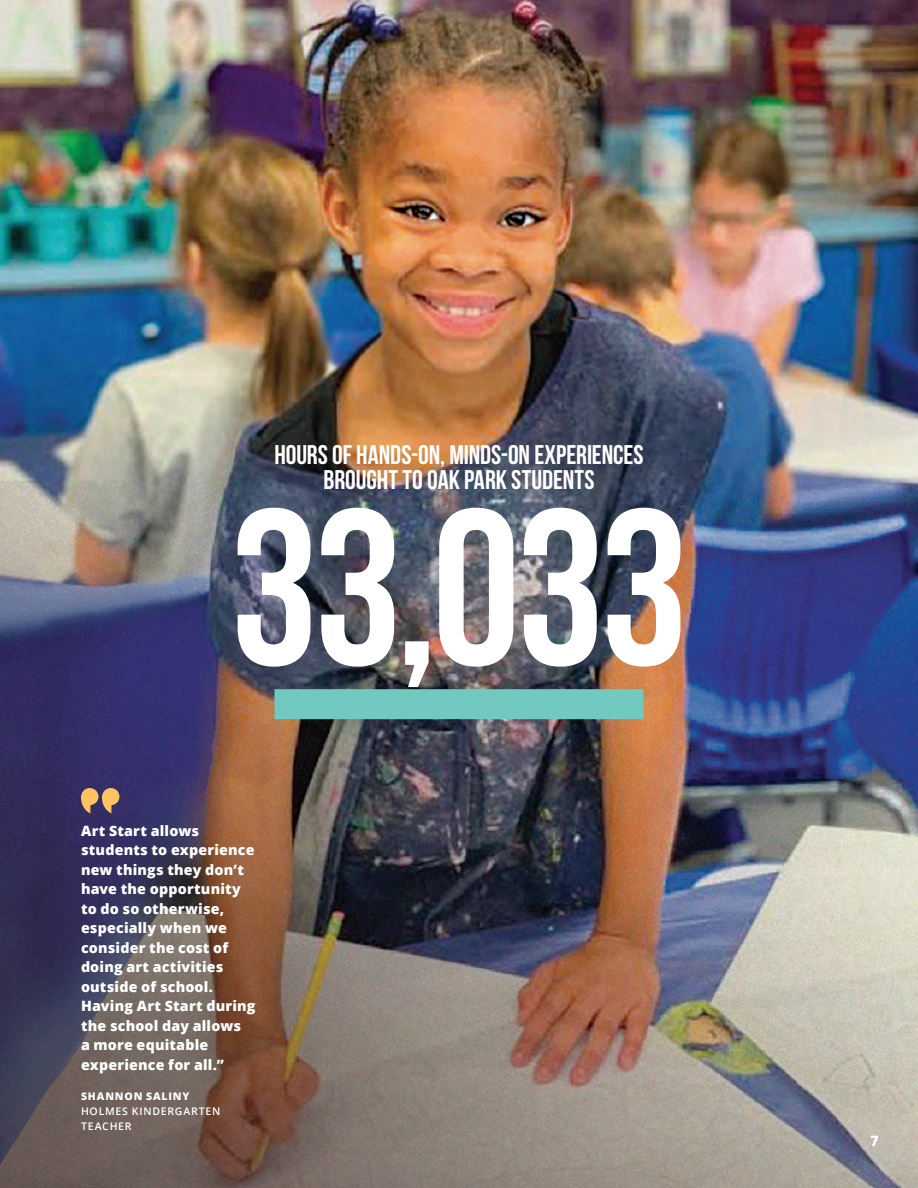
<style>
.page{position:relative;width:918px;height:1188px;background:#fff}
.page>*{position:absolute;margin:0;border:0;box-sizing:border-box;transform-origin:0 0}
.t1{font:222px "Bebas Neue";color:#fff}
.t2{font:27px/25.5px "Bebas Neue";letter-spacing:-.005em;color:#fff;text-align:center}
.t3{font:800 14.25px/19.5px "Open Sans";letter-spacing:.015em;color:#fff}
.t4{font:600 10.5px/15px "Open Sans";letter-spacing:.07em;color:#fff}
.t5{font:800 10.5px "Open Sans";letter-spacing:.08em;color:#fff}
</style>
<div class="page">
<img style="left:0;top:0;width:918px;height:1188px">
<div style="left:274px;top:689px;width:370px;height:30px;background:#72c9bf"></div>
<svg style="left:81px;top:788px;width:38px;height:26px"></svg>
<h2 class="t2" style="left:274px;top:442px;width:371px">HOURS OF HANDS-ON, MINDS-ON EXPERIENCES<br>BROUGHT TO OAK PARK STUDENTS</h2>
<h1 class="t1" style="left:230px;top:466px;width:459px">33,033</h1>
<p class="t3" style="left:81px;top:820px;width:176px">Art Start allows students to experience new things they don’t have the opportunity to do so otherwise, especially when we consider the cost of doing art activities outside of school.<br>Having Art Start during the school day allows<br>a more equitable experience for all.”</p>
<p class="t5" style="left:81px;top:1088px;width:110px">SHANNON SALINY</p>
<p class="t4" style="left:81px;top:1103px;width:141px">HOLMES KINDERGARTEN<br>TEACHER</p>
<p class="t3" style="left:870px;top:1130px;width:10px">7</p>
</div>
